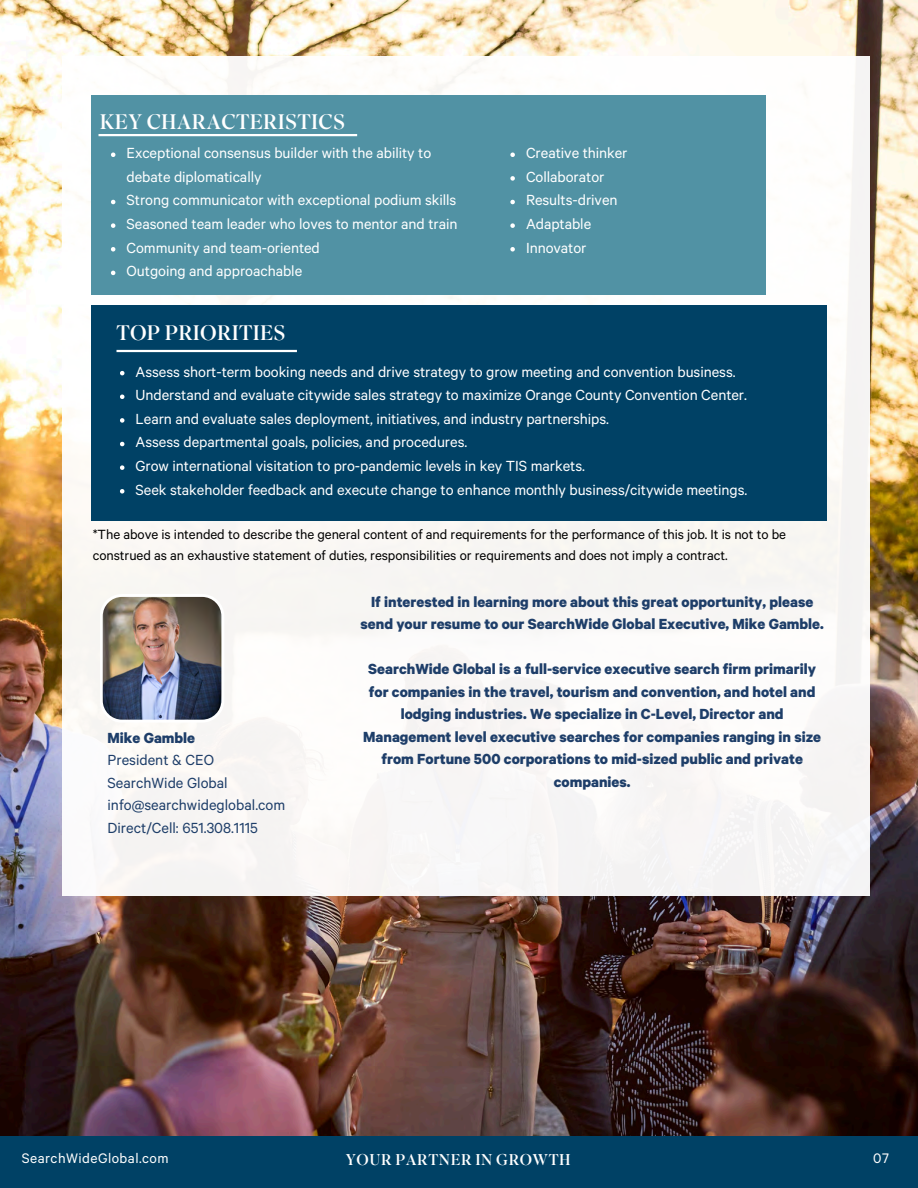
<style>
.page{position:relative;width:918px;height:1188px;background:#fff}
.page>*{position:absolute;margin:0;border:0;box-sizing:border-box;transform-origin:0 0}
.t1{font:21px "Superior Title";letter-spacing:.01em;color:#fff}
.t2{font:16.5px/23.5px "Calibre";letter-spacing:-.005em;color:#fff}
.t3{font:700 16.5px/22.5px "Calibre";color:#1e3e69;text-align:center}
.t4{font:16.5px "Calibre";color:#1e3e69}
.t5{font:15.6px "Calibre";letter-spacing:.03em;color:#fff}
.t6{font:15.6px "Superior Title";letter-spacing:.03em;color:#fff}
.t7{font:15px/21.3px "Calibre";letter-spacing:-.005em;color:#000}
</style>
<div class="page">
<img style="left:0;top:0;width:918px;height:1136px">
<div style="left:62px;top:57px;width:808px;height:839px;background:#f9f7f5"></div>
<div style="left:91px;top:95px;width:675px;height:199px;background:#5192a4"></div>
<div style="left:0;top:1136px;width:918px;height:52px;background:#004165"></div>
<div style="left:91px;top:305px;width:736px;height:216px;background:#004165"></div>
<hr style="left:117px;top:350px;width:180px;height:2px;background:#fff">
<svg style="left:120px;top:371px;width:4px;height:4px"></svg>
<svg style="left:120px;top:395px;width:4px;height:4px"></svg>
<svg style="left:120px;top:418px;width:4px;height:5px"></svg>
<svg style="left:120px;top:442px;width:4px;height:4px"></svg>
<svg style="left:120px;top:465px;width:4px;height:5px"></svg>
<svg style="left:120px;top:489px;width:4px;height:5px"></svg>
<img style="left:102px;top:597px;width:120px;height:123px">
<hr style="left:99px;top:134px;width:258px;height:2px;background:#fff">
<svg style="left:111px;top:153px;width:4px;height:4px"></svg>
<svg style="left:111px;top:200px;width:4px;height:4px"></svg>
<svg style="left:111px;top:223px;width:4px;height:5px"></svg>
<svg style="left:111px;top:247px;width:4px;height:5px"></svg>
<svg style="left:111px;top:271px;width:4px;height:4px"></svg>
<svg style="left:510px;top:153px;width:5px;height:4px"></svg>
<svg style="left:510px;top:176px;width:5px;height:5px"></svg>
<svg style="left:510px;top:200px;width:5px;height:4px"></svg>
<svg style="left:510px;top:223px;width:5px;height:5px"></svg>
<svg style="left:510px;top:247px;width:5px;height:5px"></svg>
<p class="t1" style="left:100px;top:108px;width:247px">KEY CHARACTERISTICS</p>
<p class="t2" style="left:127px;top:142px;width:306px">Exceptional consensus builder with the ability to debate diplomatically</p>
<p class="t2" style="left:127px;top:190px;width:331px">Strong communicator with exceptional podium skills</p>
<p class="t2" style="left:127px;top:213px;width:333px">Seasoned team leader who loves to mentor and train</p>
<p class="t2" style="left:127px;top:237px;width:195px">Community and team-oriented</p>
<p class="t2" style="left:127px;top:260px;width:177px">Outgoing and approachable</p>
<p class="t2" style="left:526px;top:142px;width:103px">Creative thinker</p>
<h3 class="t2" style="left:526px;top:166px;width:80px">Collaborator</h3>
<h3 class="t2" style="left:526px;top:190px;width:93px">Results-driven</h3>
<p class="t2" style="left:526px;top:213px;width:67px">Adaptable</p>
<p class="t2" style="left:526px;top:237px;width:62px">Innovator</p>
<p class="t1" style="left:117px;top:320px;width:171px">TOP PRIORITIES</p>
<p class="t2" style="left:136px;top:361px;width:601px">Assess short-term booking needs and drive strategy to grow meeting and convention business.</p>
<p class="t2" style="left:136px;top:384px;width:613px">Understand and evaluate citywide sales strategy to maximize Orange County Convention Center.</p>
<p class="t2" style="left:136px;top:408px;width:475px">Learn and evaluate sales deployment, initiatives, and industry partnerships.</p>
<p class="t2" style="left:136px;top:432px;width:333px">Assess departmental goals, policies, and procedures.</p>
<p class="t2" style="left:136px;top:455px;width:451px">Grow international visitation to pro-pandemic levels in key TIS markets.</p>
<p class="t2" style="left:136px;top:479px;width:613px">Seek stakeholder feedback and execute change to enhance monthly business/citywide meetings.</p>
<h2 class="t7" style="left:93px;top:524px;width:695px">*The above is intended to describe the general content of and requirements for the performance of this job. It is not to be construed as an exhaustive statement of duties, responsibilities or requirements and does not imply a contract.</h2>
<p class="t3" style="left:108px;top:727px;width:89px">Mike Gamble</p>
<p class="t4" style="left:108px;top:753px;width:108px">President &amp; CEO</p>
<h1 class="t4" style="left:108px;top:775px;width:122px">SearchWide Global</h1>
<p class="t4" style="left:108px;top:798px;width:179px">info@searchwideglobal.com</p>
<p class="t4" style="left:108px;top:820px;width:152px">Direct/Cell: 651.308.1115</p>
<p class="t3" style="left:361px;top:592px;width:465px">If interested in learning more about this great opportunity, please send your resume to our SearchWide Global Executive, Mike Gamble.</p>
<p class="t3" style="left:363px;top:659px;width:459px">SearchWide Global is a full-service executive search firm primarily for companies in the travel, tourism and convention, and hotel and lodging industries. We specialize in C-Level, Director and Management level executive searches for companies ranging in size from Fortune 500 corporations to mid-sized public and private companies.</p>
<h1 class="t5" style="left:22px;top:1151px;width:148px">SearchWideGlobal.com</h1>
<p class="t6" style="left:346px;top:1150px;width:226px">YOUR PARTNER IN GROWTH</p>
<p class="t5" style="left:873px;top:1151px;width:17px">07</p>
</div>
